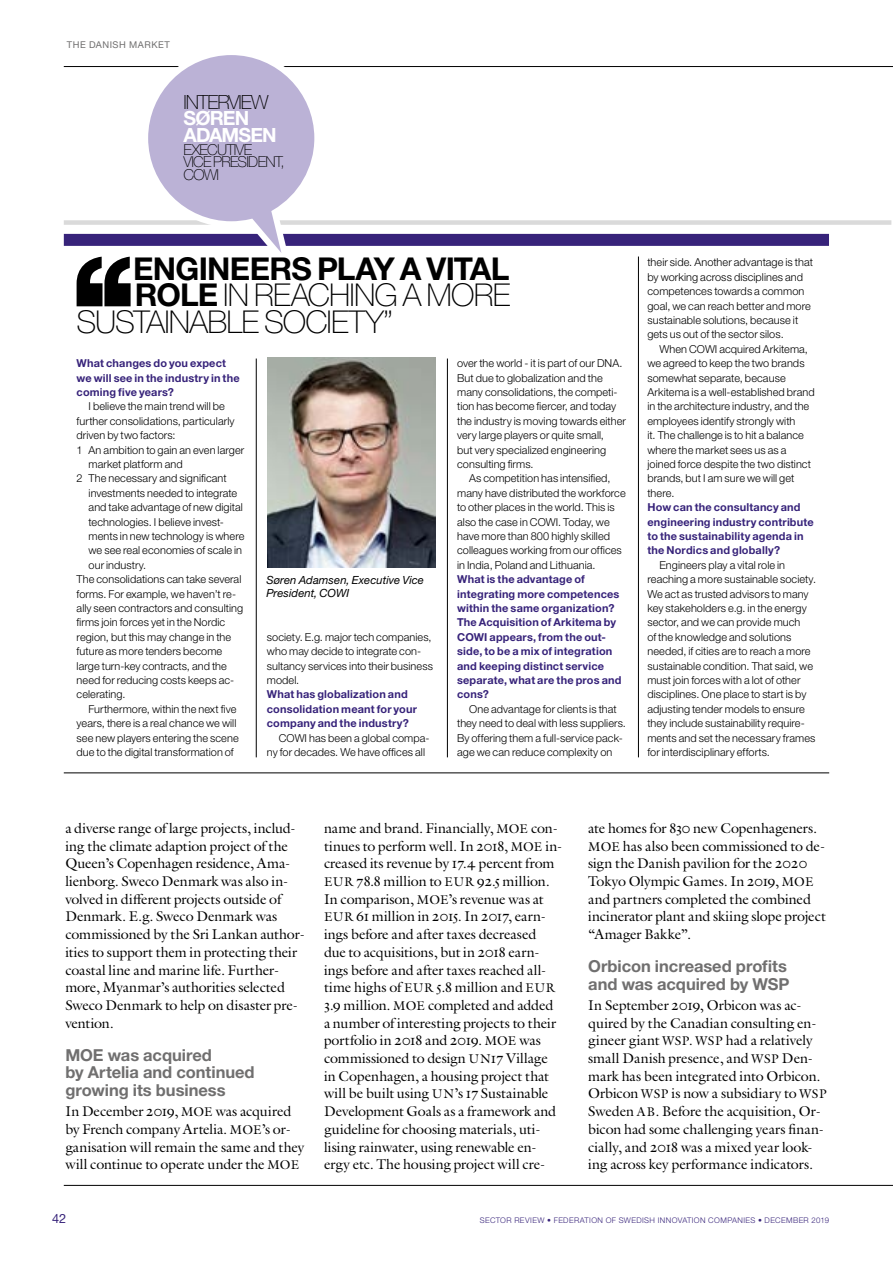
<style>
.page{position:relative;width:893px;height:1263px;background:#fff}
.page>*{position:absolute;margin:0;border:0;box-sizing:border-box;transform-origin:0 0}
.t1{font:100 31.5px "Helvetica STD";letter-spacing:-.025em;color:#000}
.t2{font:700 31.5px "Helvetica STD";letter-spacing:-.025em;color:#000}
.t3{font:700 19.65px/16.6px "Helvetica Neue LT Pro";letter-spacing:-.045em;color:#fff}
.t4{font:100 19.65px "Helvetica STD";letter-spacing:-.05em;color:#000}
.t5{font:700 16.5px/17.7px "Helvetica Neue LT Pro";letter-spacing:-.005em;color:#706f6f}
.t6{font:100 15.15px/12.8px "Helvetica STD";letter-spacing:-.045em;color:#000}
.t7{font:14.25px/17.7px "Galliard Pro";letter-spacing:-.01em;color:#000}
.t8{font:12.75px "Helvetica Neue LT Pro";color:#37237a}
.t9{font:italic 11.25px/13.5px "Helvetica Neue LT Pro";letter-spacing:.01em;color:#000}
.t10{font:300 10.95px/14.4px "Helvetica Neue LT Pro";letter-spacing:.005em;color:#000}
.t11{font:700 10.95px/14.4px "Helvetica Neue LT Pro";letter-spacing:.015em;color:#37237a}
.t12{font:9.3px "Helvetica Neue LT Pro";letter-spacing:.05em;color:#706f6f}
.t13{font:300 7.8px "Helvetica Neue LT Pro";letter-spacing:.05em;color:#37237a}
.s1{font-weight:700}
.s2{font-family:"ITC Galliard Pro";font-size:12.75px}
</style>
<div class="page">
<hr style="left:64px;top:773px;width:765px;height:1px;background:#000">
<div style="left:64px;top:220px;width:827px;height:5px;background:#dadada"></div>
<hr style="left:64px;top:1185px;width:829px;height:1px;background:#000">
<hr style="left:64px;top:66px;width:829px;height:1px;background:#000">
<div style="left:64px;top:234px;width:765px;height:12px;background:#37237a"></div>
<svg style="left:139px;top:55px;width:184px;height:198px"></svg>
<svg style="left:77px;top:257px;width:54px;height:49px"></svg>
<img style="left:267px;top:358px;width:168px;height:209px">
<hr style="left:638px;top:257px;width:1px;height:500px;background:#000">
<hr style="left:256px;top:358px;width:1px;height:399px;background:#000">
<hr style="left:447px;top:358px;width:1px;height:399px;background:#000">
<p class="t12" style="left:67px;top:39px;width:104px">THE DANISH MARKET</p>
<h2 class="t4" style="left:184px;top:90px;width:87px">INTERVIEW</h2>
<h2 class="t3" style="left:184px;top:109px;width:95px">SØREN<br>ADAMSEN</h2>
<h3 class="t6" style="left:184px;top:143px;width:103px">EXECUTIVE<br>VICE PRESIDENT,<br>COWI</h3>
<h1 class="t2" style="left:133px;top:248px;width:378px">ENGINEERS PLAY A VITAL</h1>
<h1 class="t1" style="left:135px;top:276px;width:377px"><span class="s1">ROLE</span> IN REACHING A MORE</h1>
<h1 class="t1" style="left:77px;top:303px;width:318px">SUSTAINABLE SOCIETY”</h1>
<p class="t11" style="left:77px;top:356px;width:165px">What changes do you expect we will see in the industry in the coming five years?</p>
<p class="t10" style="left:89px;top:399px;width:138px">I believe the main trend will be</p>
<p class="t10" style="left:77px;top:413px;width:159px">further consolidations, particularly</p>
<p class="t10" style="left:77px;top:428px;width:100px">driven by two factors:</p>
<p class="t10" style="left:77px;top:442px;width:169px">1 An ambition to gain an even larger</p>
<p class="t10" style="left:89px;top:457px;width:96px">market platform and</p>
<p class="t10" style="left:77px;top:471px;width:152px">2 The necessary and significant</p>
<p class="t10" style="left:89px;top:485px;width:150px">investments needed to integrate</p>
<p class="t10" style="left:89px;top:500px;width:156px">and take advantage of new digital</p>
<p class="t10" style="left:89px;top:514px;width:137px">technologies. I believe invest-</p>
<p class="t10" style="left:89px;top:529px;width:157px">ments in new technology is where</p>
<p class="t10" style="left:89px;top:543px;width:155px">we see real economies of scale in</p>
<p class="t10" style="left:89px;top:557px;width:59px">our industry.</p>
<p class="t10" style="left:77px;top:572px;width:166px">The consolidations can take several</p>
<p class="t10" style="left:77px;top:586px;width:161px">forms. For example, we haven’t re-</p>
<p class="t10" style="left:77px;top:601px;width:168px">ally seen contractors and consulting</p>
<p class="t10" style="left:77px;top:615px;width:150px">firms join forces yet in the Nordic</p>
<p class="t10" style="left:77px;top:629px;width:156px">region, but this may change in the</p>
<p class="t10" style="left:77px;top:644px;width:147px">future as more tenders become</p>
<p class="t10" style="left:77px;top:658px;width:152px">large turn-key contracts, and the</p>
<p class="t10" style="left:77px;top:673px;width:159px">need for reducing costs keeps ac-</p>
<p class="t10" style="left:77px;top:687px;width:50px">celerating.</p>
<p class="t10" style="left:89px;top:701px;width:149px">Furthermore, within the next five</p>
<p class="t10" style="left:77px;top:716px;width:161px">years, there is a real chance we will</p>
<p class="t10" style="left:77px;top:730px;width:164px">see new players entering the scene</p>
<p class="t10" style="left:77px;top:745px;width:159px">due to the digital transformation of</p>
<p class="t10" style="left:457px;top:356px;width:170px">over the world - it is part of our DNA.<br>But due to globalization and the many consolidations, the competi&shy;tion has become fiercer, and today the industry is moving towards either very large players or quite small,<br>but very specialized engineering consulting firms.</p>
<p class="t10" style="left:457px;top:471px;width:170px;text-indent:12px">As competition has intensified, many have distributed the workforce to other places in the world. This is also the case in COWI. Today, we have more than 800 highly skilled colleagues working from our offices in India, Poland and Lithuania.</p>
<p class="t11" style="left:457px;top:572px;width:166px">What is the advantage of integrating more competences within the same organization?<br>The Acquisition of Arkitema by<br>COWI appears, from the out&shy;side, to be a mix of integration and keeping distinct service separate, what are the pros and cons?</p>
<p class="t10" style="left:457px;top:701px;width:170px;text-indent:12px">One advantage for clients is that they need to deal with less suppliers.<br>By offering them a full-service pack&shy;age we can reduce complexity on</p>
<p class="t9" style="left:266px;top:573px;width:159px">Søren Adamsen, Executive Vice<br>President, COWI</p>
<p class="t10" style="left:267px;top:629px;width:168px">society. E.g. major tech companies, who may decide to integrate con&shy;sultancy services into their business model.</p>
<p class="t11" style="left:267px;top:687px;width:152px">What has globalization and consolidation meant for your company and the industry?</p>
<p class="t10" style="left:267px;top:730px;width:164px;text-indent:12px">COWI has been a global compa&shy;ny for decades. We have offices all</p>
<p class="t10" style="left:647px;top:255px;width:167px">their side. Another advantage is that by working across disciplines and competences towards a common goal, we can reach better and more sustainable solutions, because it gets us out of the sector silos.</p>
<p class="t10" style="left:647px;top:341px;width:169px;text-indent:12px">When COWI acquired Arkitema, we agreed to keep the two brands somewhat separate, because<br>Arkitema is a well-established brand in the architecture industry, and the employees identify strongly with<br>it. The challenge is to hit a balance where the market sees us as a joined force despite the two distinct brands, but I am sure we will get there.</p>
<p class="t11" style="left:647px;top:500px;width:168px">How can the consultancy and engineering industry contribute to the sustainability agenda in the Nordics and globally?</p>
<p class="t10" style="left:647px;top:557px;width:170px;text-indent:12px">Engineers play a vital role in reaching a more sustainable society.<br>We act as trusted advisors to many key stakeholders e.g. in the energy sector, and we can provide much<br>of the knowledge and solutions needed, if cities are to reach a more sustainable condition. That said, we must join forces with a lot of other disciplines. One place to start is by adjusting tender models to ensure they include sustainability require&shy;ments and set the necessary frames for interdisciplinary efforts.</p>
<p class="t7" style="left:65px;top:819px;width:241px">a diverse range of large projects, includ&shy;ing the climate adaption project of the Queen’s Copenhagen residence, Ama&shy;lienborg. Sweco Denmark was also in&shy;volved in different projects outside of Denmark. E.g. Sweco Denmark was commissioned by the Sri Lankan author&shy;ities to support them in protecting their coastal line and marine life. Further&shy;more, Myanmar’s authorities selected Sweco Denmark to help on disaster pre&shy;vention.</p>
<h3 class="t5" style="left:65px;top:1046px;width:191px">MOE was acquired<br>by Artelia and continued growing its business</h3>
<h3 class="t7" style="left:65px;top:1102px;width:241px">In December 2019, <span class="s2">MOE</span> was acquired by French company Artelia. <span class="s2">MOE</span>’s or&shy;ganisation will remain the same and they will continue to operate under the <span class="s2">MOE</span></h3>
<p class="t8" style="left:52px;top:1211px;width:16px">42</p>
<p class="t7" style="left:324px;top:819px;width:240px">name and brand. Financially, <span class="s2">MOE</span> con&shy;tinues to perform well. In 2018, <span class="s2">MOE</span> in&shy;creased its revenue by 17.4 percent from <span class="s2">EUR</span> 78.8 million to <span class="s2">EUR</span> 92.5 million.<br>In comparison, <span class="s2">MOE</span>’s revenue was at <span class="s2">EUR</span> 61 million in 2015. In 2017, earn&shy;ings before and after taxes decreased<br>due to acquisitions, but in 2018 earn&shy;ings before and after taxes reached all&shy;time highs of <span class="s2">EUR</span> 5.8 million and <span class="s2">EUR </span>3.9 million. <span class="s2">MOE</span> completed and added a number of interesting projects to their portfolio in 2018 and 2019. <span class="s2">MOE</span> was commissioned to design <span class="s2">UN</span>17 Village in Copenhagen, a housing project that will be built using <span class="s2">UN</span>’s 17 Sustainable Development Goals as a framework and guideline for choosing materials, uti&shy;lising rainwater, using renewable en&shy;ergy etc. The housing project will cre-</p>
<p class="t7" style="left:588px;top:819px;width:239px">ate homes for 830 new Copenhageners.<br><span class="s2">MOE</span> has also been commissioned to de&shy;sign the Danish pavilion for the 2020<br>Tokyo Olympic Games. In 2019, <span class="s2">MOE </span>and partners completed the combined incinerator plant and skiing slope project “Amager Bakke”.</p>
<h3 class="t5" style="left:588px;top:957px;width:203px">Orbicon increased profits and was acquired by WSP</h3>
<p class="t7" style="left:588px;top:996px;width:240px">In September 2019, Orbicon was ac&shy;quired by the Canadian consulting en&shy;gineer giant <span class="s2">WSP</span>. <span class="s2">WSP</span> had a relatively small Danish presence, and <span class="s2">WSP</span> Den&shy;mark has been integrated into Orbicon.<br>Orbicon <span class="s2">WSP</span> is now a subsidiary to <span class="s2">WSP </span>Sweden <span class="s2">AB</span>. Before the acquisition, Or&shy;bicon had some challenging years finan&shy;cially, and 2018 was a mixed year look&shy;ing across key performance indicators.</p>
<p class="t13" style="left:480px;top:1216px;width:351px">SECTOR REVIEW • FEDERATION OF SWEDISH INNOVATION COMPANIES • DECEMBER 2019</p>
</div>
